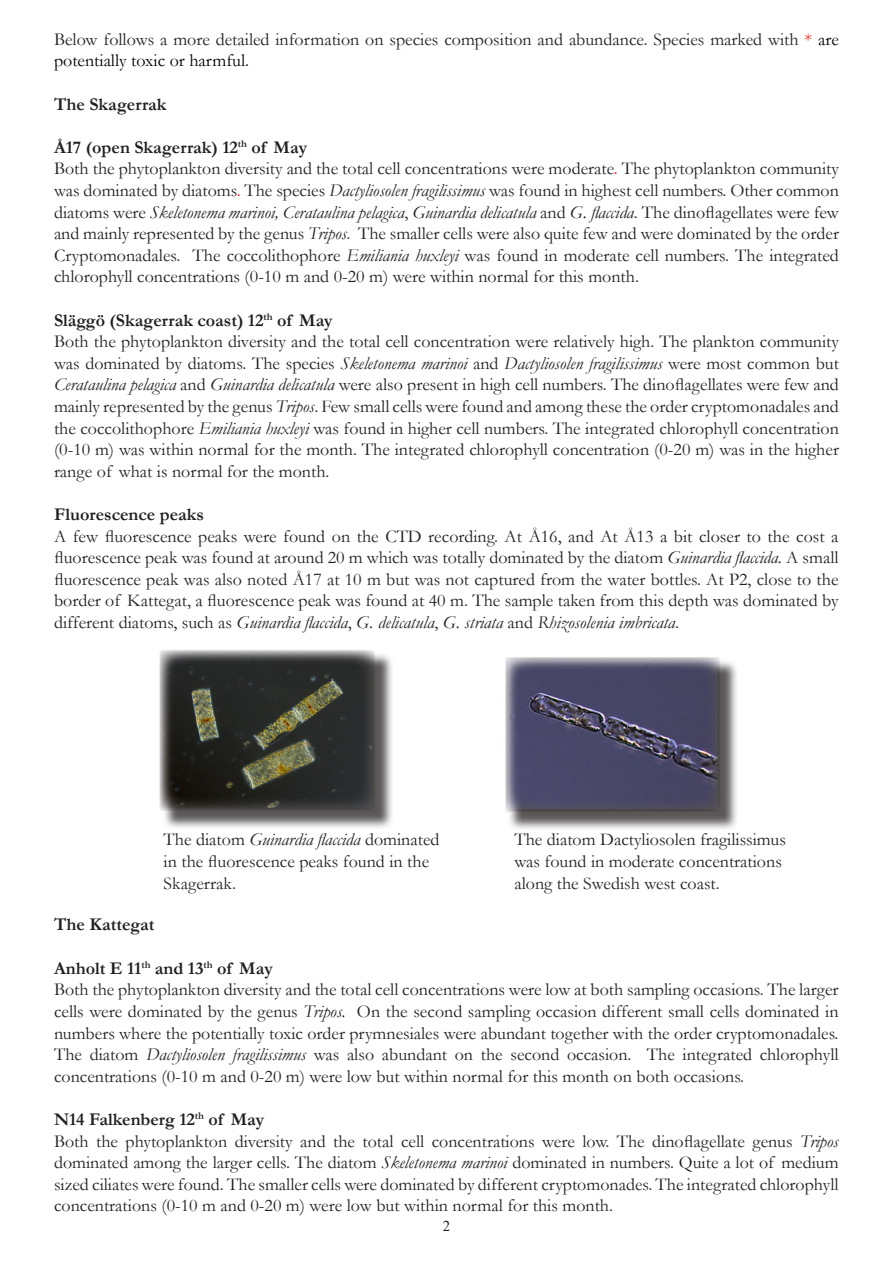
<style>
.page{position:relative;width:893px;height:1263px;background:#fff}
.page>*{position:absolute;margin:0;border:0;box-sizing:border-box;transform-origin:0 0}
.t1{font:18px/21.6px "Garamond";color:#231f20;text-align:justify}
.t2{font:700 18px "Garamond";color:#231f20}
.t3{font:15px "Times New Roman";color:#231f20}
.s1{color:#f00}
.s2{color:#000}
.s3{font-style:italic}
</style>
<div class="page">
<div style="left:162px;top:652px;width:232px;height:177px;background:#231f20;opacity:.75"></div>
<img style="left:163px;top:654px;width:208px;height:153px">
<div style="left:159px;top:650px;width:216px;height:161px;border:3px solid #231f20"></div>
<div style="left:507px;top:659px;width:232px;height:172px;background:#231f20;opacity:.75"></div>
<img style="left:509px;top:661px;width:208px;height:147px">
<div style="left:505px;top:657px;width:216px;height:155px;border:3px solid #231f20"></div>
<p class="t1" style="left:54px;top:28px;width:786px">Below follows a more detailed information on species composition and abundance. Species marked with <span class="s1">*</span> <span class="s2">are potentially toxic or harmful.</span></p>
<p class="t2" style="left:54px;top:92px;width:114px">The Skagerrak</p>
<p class="t2" style="left:54px;top:135px;width:255px">Å17 (open Skagerrak) 12<sup>th</sup> of May</p>
<p class="t1" style="left:54px;top:157px;width:786px">Both the phytoplankton diversity and the total cell concentrations were moderate<span class="s1">.</span> The phytoplankton community was dominated by diatoms<span class="s1">.</span> The species <span class="s3">Dactyliosolen fragilissimus</span> was found in highest cell numbers. Other common diatoms were <span class="s3">Skeletonema marinoi, Cerataulina pelagica</span>, <span class="s3">Guinardia delicatula</span> and <span class="s3">G. flaccida</span>. The dinoflagellates were few and mainly represented by the genus <span class="s3">Tripos</span>. The smaller cells were also quite few and were dominated by the order Cryptomonadales. The coccolithophore <span class="s3">Emiliania huxleyi</span> was found in moderate cell numbers. The integrated chlorophyll concentrations (0-10 m and 0-20 m) were within normal for this month.</p>
<p class="t2" style="left:54px;top:308px;width:280px">Släggö (Skagerrak coast) 12<sup>th</sup> of May</p>
<p class="t1" style="left:54px;top:330px;width:786px">Both the phytoplankton diversity and the total cell concentration were relatively high. The plankton community was dominated by diatoms. The species <span class="s3">Skeletonema marinoi</span> and <span class="s3">Dactyliosolen fragilissimus</span> were most common but <span class="s3">Cerataulina pelagica</span> and <span class="s3">Guinardia delicatula</span> were also present in high cell numbers. The dinoflagellates were few and mainly represented by the genus <span class="s3">Tripos</span>. Few small cells were found and among these the order cryptomonadales and the coccolithophore <span class="s3">Emiliania huxleyi</span> was found in higher cell numbers. The integrated chlorophyll concentration (0-10 m) was within normal for the month. The integrated chlorophyll concentration (0-20 m) was in the higher range of what is normal for the month.</p>
<p class="t2" style="left:54px;top:502px;width:151px">Fluorescence peaks</p>
<p class="t1" style="left:54px;top:525px;width:786px">A few fluorescence peaks were found on the CTD recording. At Å16, and At Å13 a bit closer to the cost a fluorescence peak was found at around 20 m which was totally dominated by the diatom <span class="s3">Guinardia flaccida.</span> A small fluorescence peak was also noted Å17 at 10 m but was not captured from the water bottles. At P2, close to the border of Kattegat, a fluorescence peak was found at 40 m. The sample taken from this depth was dominated by different diatoms, such as <span class="s3">Guinardia flaccida</span>, <span class="s3">G. delicatula</span>, <span class="s3">G. striata</span> and <span class="s3">Rhizosolenia imbricata</span>.</p>
<p class="t1" style="left:164px;top:828px;width:277px;text-align:left">The diatom <span class="s3">Guinardia flaccida</span> dominated in the fluorescence peaks found in the<br>Skagerrak.</p>
<p class="t1" style="left:514px;top:828px;width:273px;text-align:left">The diatom Dactyliosolen fragilissimus was found in moderate concentrations along the Swedish west coast.</p>
<p class="t2" style="left:54px;top:912px;width:102px">The Kattegat</p>
<p class="t2" style="left:54px;top:956px;width:220px">Anholt E 11<sup>th</sup> and 13<sup>th</sup> of May</p>
<p class="t1" style="left:54px;top:978px;width:786px">Both the phytoplankton diversity and the total cell concentrations were low at both sampling occasions. The larger cells were dominated by the genus <span class="s3">Tripos.</span> On the second sampling occasion different small cells dominated in numbers where the potentially toxic order prymnesiales were abundant together with the order cryptomonadales.<br>The diatom <span class="s3">Dactyliosolen fragilissimus</span> was also abundant on the second occasion. The integrated chlorophyll concentrations (0-10 m and 0-20 m) were low but within normal for this month on both occasions.</p>
<p class="t2" style="left:54px;top:1107px;width:212px">N14 Falkenberg 12<sup>th</sup> of May</p>
<p class="t1" style="left:54px;top:1129px;width:786px">Both the phytoplankton diversity and the total cell concentrations were low. The dinoflagellate genus <span class="s3">Tripos </span>dominated among the larger cells. The diatom <span class="s3">Skeletonema marinoi</span> dominated in numbers. Quite a lot of medium sized ciliates were found. The smaller cells were dominated by different cryptomonades. The integrated chlorophyll concentrations (0-10 m and 0-20 m) were low but within normal for this month.</p>
<p class="t3" style="left:443px;top:1215px;width:9px">2</p>
</div>
